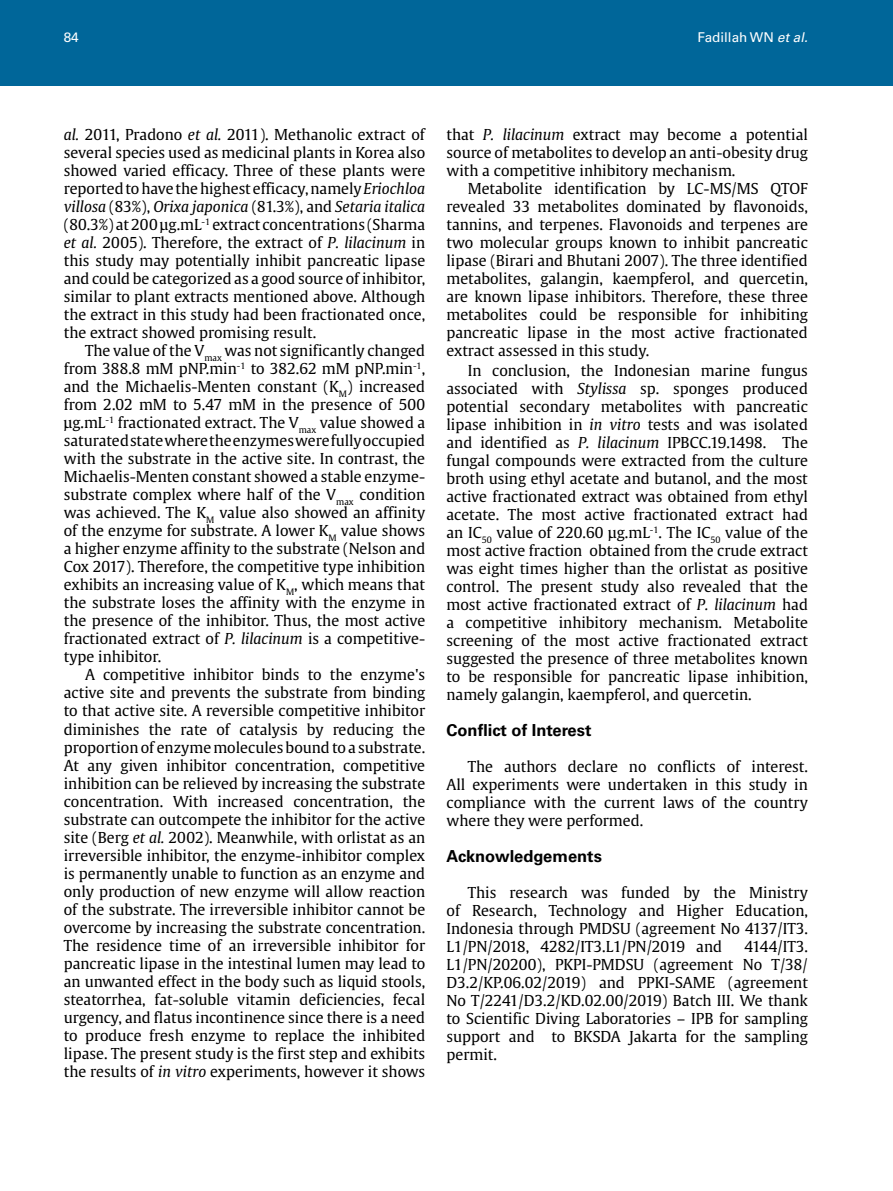
<style>
.page{position:relative;width:893px;height:1191px;background:#fff}
.page>*{position:absolute;margin:0;border:0;box-sizing:border-box;transform-origin:0 0}
.t1{font:700 16.5px "Univers LT Std";color:#000}
.t2{font:15px/18px "Gulliver";color:#000;text-align:justify}
.t3{font:13.5px "Univers LT Std";color:#fff}
.s1{font-style:italic}
</style>
<div class="page">
<div style="left:0;top:0;width:893px;height:85px;background:#069"></div>
<p class="t3" style="left:64px;top:30px;width:17px">84</p>
<p class="t3" style="left:697px;top:30px;width:115px">Fadillah WN <span class="s1">etal.</span></p>
<p class="t2" style="left:64px;top:126px;width:363px"><span class="s1">al.</span> 2011, Pradono <span class="s1">et al.</span> 2011). Methanolic extract of several species used as medicinal plants in Korea also showed varied efficacy. Three of these plants were reported to have the highest efficacy, namely <span class="s1">Eriochloa villosa</span> (83%), <span class="s1">Orixa japonica</span> (81.3%), and <span class="s1">Setaria italica </span>(80.3%) at 200 µg.mL<sup>-1</sup> extract concentrations (Sharma <span class="s1">et al.</span> 2005). Therefore, the extract of <span class="s1">P. lilacinum</span> in this study may potentially inhibit pancreatic lipase and could be categorized as a good source of inhibitor, similar to plant extracts mentioned above. Although the extract in this study had been fractionated once, the extract showed promising result.</p>
<p class="t2" style="left:64px;top:342px;width:363px;text-indent:21px">The value of the V<sub>max</sub> was not significantly changed from 388.8 mM pNP.min<sup>-1</sup> to 382.62 mM pNP.min<sup>-1</sup>, and the Michaelis-Menten constant (K<sub>M</sub>) increased from 2.02 mM to 5.47 mM in the presence of 500 µg.mL<sup>-1</sup> fractionated extract. The V<sub>max</sub> value showed a saturated state where the enzymes were fully occupied with the substrate in the active site. In contrast, the Michaelis-Menten constant showed a stable enzyme&shy;substrate complex where half of the V<sub>max</sub> condition was achieved. The K<sub>M</sub> value also showed an affinity of the enzyme for substrate. A lower K<sub>M</sub> value shows a higher enzyme affinity to the substrate (Nelson and Cox 2017). Therefore, the competitive type inhibition exhibits an increasing value of K<sub>M</sub>, which means that the substrate loses the affinity with the enzyme in the presence of the inhibitor. Thus, the most active fractionated extract of <span class="s1">P. lilacinum</span> is a competitive&shy;type inhibitor.</p>
<p class="t2" style="left:64px;top:666px;width:363px;text-indent:21px">A competitive inhibitor binds to the enzyme's active site and prevents the substrate from binding to that active site. A reversible competitive inhibitor diminishes the rate of catalysis by reducing the proportion of enzyme molecules bound to a substrate.<br>At any given inhibitor concentration, competitive inhibition can be relieved by increasing the substrate concentration. With increased concentration, the substrate can outcompete the inhibitor for the active site (Berg <span class="s1">et al.</span> 2002). Meanwhile, with orlistat as an irreversible inhibitor, the enzyme-inhibitor complex is permanently unable to function as an enzyme and only production of new enzyme will allow reaction of the substrate. The irreversible inhibitor cannot be overcome by increasing the substrate concentration.<br>The residence time of an irreversible inhibitor for pancreatic lipase in the intestinal lumen may lead to an unwanted effect in the body such as liquid stools, steatorrhea, fat-soluble vitamin deficiencies, fecal urgency, and flatus incontinence since there is a need to produce fresh enzyme to replace the inhibited lipase. The present study is the first step and exhibits the results of <span class="s1">in vitro</span> experiments, however it shows</p>
<p class="t2" style="left:446px;top:126px;width:363px">that <span class="s1">P. lilacinum</span> extract may become a potential source of metabolites to develop an anti-obesity drug with a competitive inhibitory mechanism.</p>
<p class="t2" style="left:446px;top:180px;width:363px;text-indent:21px">Metabolite identification by LC-MS/MS QTOF revealed 33 metabolites dominated by flavonoids, tannins, and terpenes. Flavonoids and terpenes are two molecular groups known to inhibit pancreatic lipase (Birari and Bhutani 2007). The three identified metabolites, galangin, kaempferol, and quercetin, are known lipase inhibitors. Therefore, these three metabolites could be responsible for inhibiting pancreatic lipase in the most active fractionated extract assessed in this study.</p>
<p class="t2" style="left:446px;top:361px;width:363px;text-indent:21px">In conclusion, the Indonesian marine fungus associated with <span class="s1">Stylissa</span> sp. sponges produced potential secondary metabolites with pancreatic lipase inhibition in <span class="s1">in vitro</span> tests and was isolated and identified as <span class="s1">P. lilacinum</span> IPBCC.19.1498. The fungal compounds were extracted from the culture broth using ethyl acetate and butanol, and the most active fractionated extract was obtained from ethyl acetate. The most active fractionated extract had an IC<sub>50</sub> value of 220.60 µg.mL<sup>-1</sup>. The IC<sub>50</sub> value of the most active fraction obtained from the crude extract was eight times higher than the orlistat as positive control. The present study also revealed that the most active fractionated extract of <span class="s1">P. lilacinum</span> had a competitive inhibitory mechanism. Metabolite screening of the most active fractionated extract suggested the presence of three metabolites known to be responsible for pancreatic lipase inhibition, namely galangin, kaempferol, and quercetin.</p>
<p class="t1" style="left:446px;top:720px;width:146px">Conflict of Interest</p>
<p class="t2" style="left:446px;top:757px;width:363px;text-indent:21px">The authors declare no conflicts of interest.<br>All experiments were undertaken in this study in compliance with the current laws of the country where they were performed.</p>
<p class="t1" style="left:446px;top:846px;width:157px">Acknowledgements</p>
<p class="t2" style="left:446px;top:883px;width:363px;text-indent:21px">This research was funded by the Ministry of Research, Technology and Higher Education, Indonesia through PMDSU (agreement No 4137/IT3.<br>L1/PN/2018, 4282/IT3.L1/PN/2019 and</p>
<p class="t2" style="left:446px;top:937px;width:363px;text-indent:298px">4144/IT3.<br>L1/PN/20200), PKPI-PMDSU (agreement No T/38/ D3.2/KP.06.02/2019) and PPKI-SAME (agreement No T/2241/D3.2/KD.02.00/2019) Batch III. We thank to Scientific Diving Laboratories – IPB for sampling support and to BKSDA Jakarta for the sampling permit.</p>
</div>
